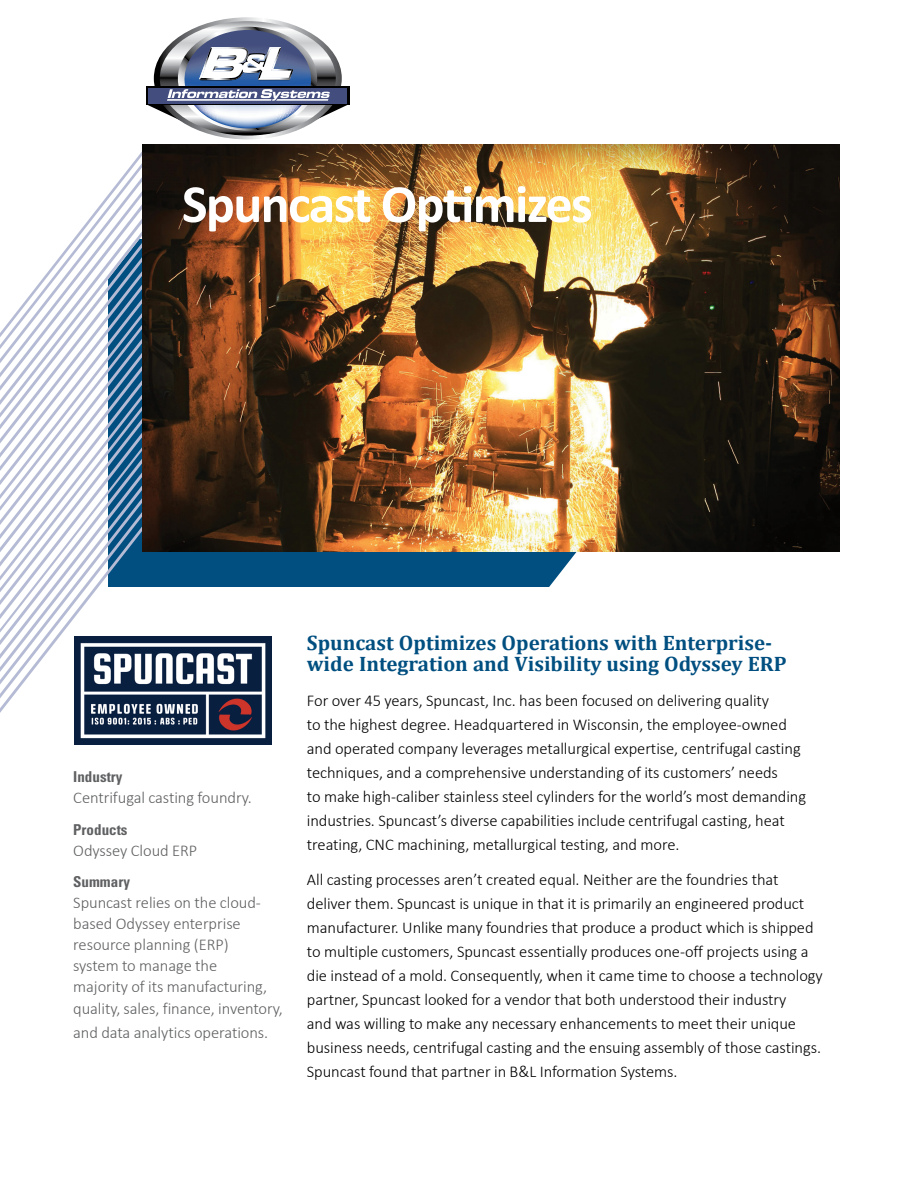
<style>
.page{position:relative;width:918px;height:1188px;background:#fff}
.page>*{position:absolute;margin:0;border:0;box-sizing:border-box;transform-origin:0 0}
.t1{font:700 54px "Calibri";letter-spacing:-.03em;color:#fff}
.t2{font:700 21px/21px "Cambria";color:#004f80}
.t3{font:300 16.5px/24px "Calibri";letter-spacing:-.005em;color:#000}
.t4{font:300 16.5px/21px "Calibri";letter-spacing:-.005em;color:#5f6062}
.t5{font:700 condensed 15px "Univers LT Std";color:#5f6062}
</style>
<div class="page">
<svg style="left:147px;top:17px;width:201px;height:122px"></svg>
<div style="left:108px;top:239px;width:474px;height:348px;background:#004f80"></div>
<svg style="left:547px;top:551px;width:81px;height:36px"></svg>
<svg style="left:0;top:151px;width:181px;height:562px"></svg>
<img style="left:142px;top:145px;width:698px;height:406px">
<img style="left:74px;top:637px;width:197px;height:108px">
<h1 class="t1" style="left:182px;top:170px;width:412px">Spuncast Optimizes</h1>
<p class="t5" style="left:73px;top:767px;width:51px">Industry</p>
<p class="t4" style="left:73px;top:786px;width:180px">Centrifugal casting foundry.</p>
<p class="t5" style="left:73px;top:820px;width:56px">Products</p>
<p class="t4" style="left:73px;top:839px;width:125px">Odyssey Cloud ERP</p>
<p class="t5" style="left:73px;top:873px;width:58px">Summary</p>
<p class="t4" style="left:73px;top:892px;width:211px">Spuncast relies on the cloud&shy;based Odyssey enterprise resource planning (ERP)<br>system to manage the<br>majority of its manufacturing, quality, sales, finance, inventory,</p>
<p class="t4" style="left:73px;top:1021px;width:197px">and data analytics operations.</p>
<p class="t2" style="left:307px;top:632px;width:481px">Spuncast Optimizes Operations with Enterprise&shy;wide Integration and Visibility using Odyssey ERP</p>
<p class="t3" style="left:307px;top:688px;width:501px">For over 45 years, Spuncast, Inc. has been focused on delivering quality<br>to the highest degree. Headquartered in Wisconsin, the employee-owned and operated company leverages metallurgical expertise, centrifugal casting techniques, and a comprehensive understanding of its customers’ needs<br>to make high-caliber stainless steel cylinders for the world’s most demanding industries. Spuncast’s diverse capabilities include centrifugal casting, heat treating, CNC machining, metallurgical testing, and more.</p>
<p class="t3" style="left:307px;top:867px;width:517px">All casting processes aren’t created equal. Neither are the foundries that deliver them. Spuncast is unique in that it is primarily an engineered product manufacturer. Unlike many foundries that produce a product which is shipped to multiple customers, Spuncast essentially produces one-off projects using a die instead of a mold. Consequently, when it came time to choose a technology partner, Spuncast looked for a vendor that both understood their industry<br>and was willing to make any necessary enhancements to meet their unique business needs, centrifugal casting and the ensuing assembly of those castings.<br>Spuncast found that partner in B&amp;L Information Systems.</p>
</div>
